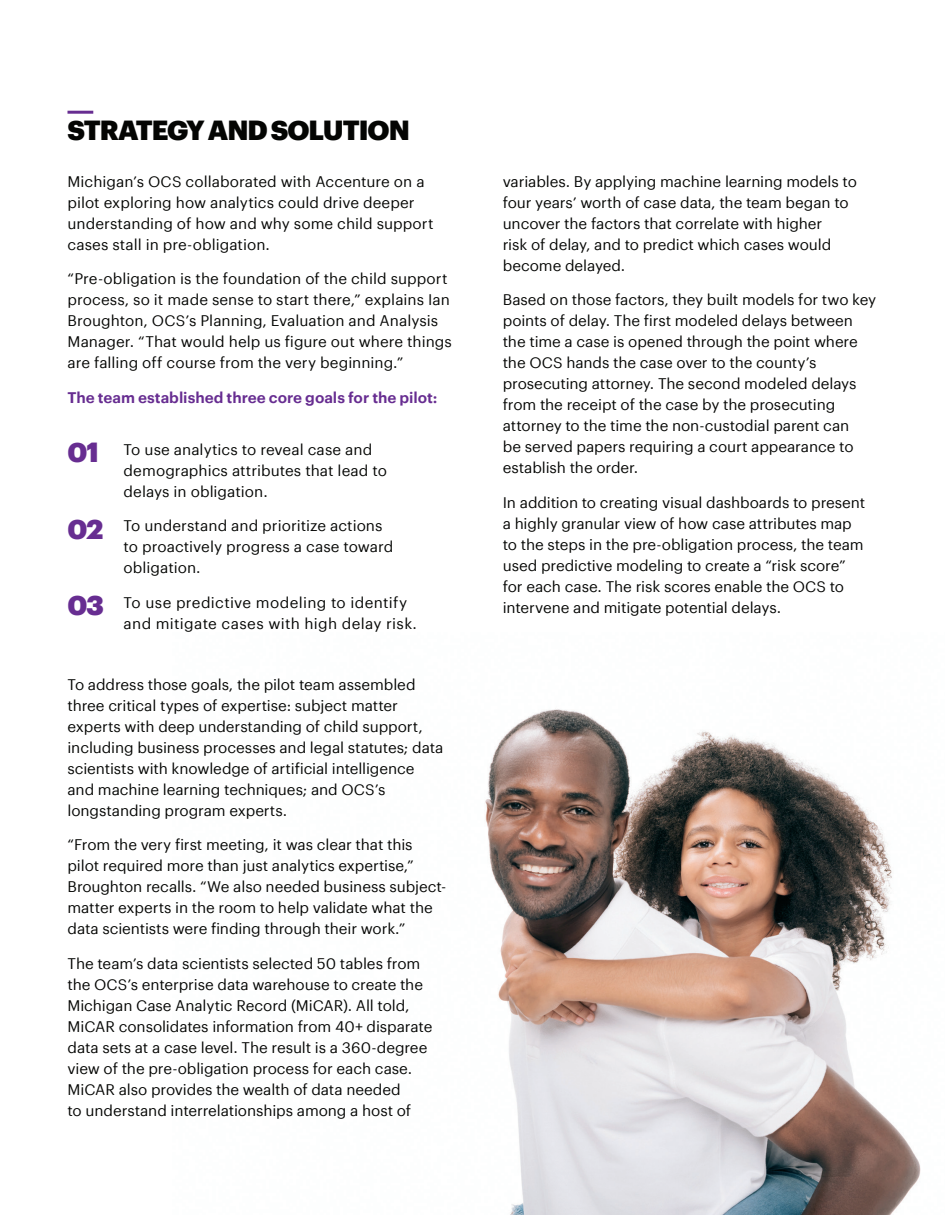
<style>
.page{position:relative;width:945px;height:1215px;background:#fff}
.page>*{position:absolute;margin:0;border:0;box-sizing:border-box;transform-origin:0 0}
.t1{font:900 27px "Graphik";letter-spacing:-.035em;color:#040503}
.t2{font:900 27px "Graphik";color:#672d91}
.t3{font:15px/21px "Graphik";letter-spacing:-.005em;color:#040503}
.t4{font:15px/21px "Graphik";letter-spacing:.02em;color:#040503}
.t5{font:600 15px "Graphik";letter-spacing:-.005em;color:#672d91}
</style>
<div class="page">
<img style="left:485px;top:709px;width:436px;height:506px">
<hr style="left:68px;top:111px;width:25px;height:3px;background:#672d91">
<p class="t1" style="left:68px;top:109px;width:344px">STRATEGY AND SOLUTION</p>
<p class="t3" style="left:68px;top:169px;width:368px">Michigan’s OCS collaborated with Accenture on a pilot exploring how analytics could drive deeper understanding of how and why some child support cases stall in pre-obligation.</p>
<p class="t3" style="left:68px;top:267px;width:386px">“Pre-obligation is the foundation of the child support process, so it made sense to start there,” explains Ian Broughton, OCS’s Planning, Evaluation and Analysis Manager. “That would help us figure out where things are falling off course from the very beginning.”</p>
<p class="t5" style="left:68px;top:386px;width:371px">The team established three core goals for the pilot:</p>
<p class="t2" style="left:68px;top:431px;width:33px">01</p>
<p class="t2" style="left:68px;top:508px;width:37px">02</p>
<p class="t2" style="left:68px;top:584px;width:38px">03</p>
<p class="t3" style="left:124px;top:437px;width:265px">To use analytics to reveal case and demographics attributes that lead to delays in obligation.</p>
<p class="t3" style="left:124px;top:514px;width:271px">To understand and prioritize actions to proactively progress a case toward obligation.</p>
<p class="t4" style="left:124px;top:590px;width:295px">To use predictive modeling to identify and mitigate cases with high delay risk.</p>
<p class="t3" style="left:68px;top:673px;width:378px">To address those goals, the pilot team assembled three critical types of expertise: subject matter experts with deep understanding of child support, including business processes and legal statutes; data scientists with knowledge of artificial intelligence and machine learning techniques; and OCS’s longstanding program experts.</p>
<p class="t3" style="left:68px;top:833px;width:381px">“From the very first meeting, it was clear that this pilot required more than just analytics expertise,” Broughton recalls. “We also needed business subject&shy;matter experts in the room to help validate what the data scientists were finding through their work.”</p>
<p class="t3" style="left:68px;top:952px;width:366px">The team’s data scientists selected 50 tables from the OCS’s enterprise data warehouse to create the Michigan Case Analytic Record (MiCAR). All told, MiCAR consolidates information from 40+ disparate data sets at a case level. The result is a 360-degree view of the pre-obligation process for each case.<br>MiCAR also provides the wealth of data needed<br>to understand interrelationships among a host of</p>
<p class="t3" style="left:503px;top:169px;width:356px">variables. By applying machine learning models to four years’ worth of case data, the team began to uncover the factors that correlate with higher<br>risk of delay, and to predict which cases would become delayed.</p>
<p class="t3" style="left:503px;top:288px;width:375px">Based on those factors, they built models for two key points of delay. The first modeled delays between the time a case is opened through the point where the OCS hands the case over to the county’s prosecuting attorney. The second modeled delays from the receipt of the case by the prosecuting attorney to the time the non-custodial parent can<br>be served papers requiring a court appearance to establish the order.</p>
<p class="t3" style="left:503px;top:490px;width:364px">In addition to creating visual dashboards to present a highly granular view of how case attributes map to the steps in the pre-obligation process, the team used predictive modeling to create a “risk score” for each case. The risk scores enable the OCS to intervene and mitigate potential delays.</p>
</div>
